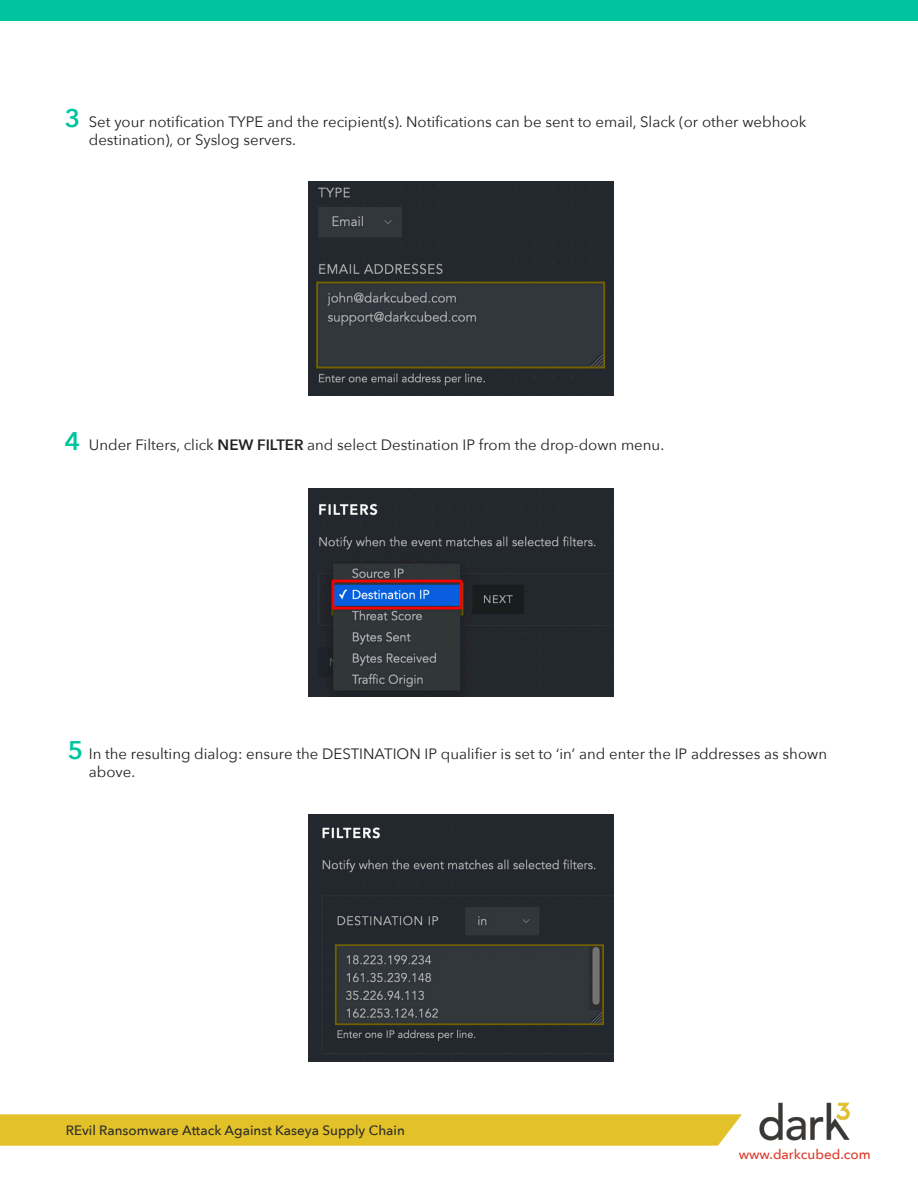
<style>
.page{position:relative;width:918px;height:1188px;background:#fff}
.page>*{position:absolute;margin:0;border:0;box-sizing:border-box;transform-origin:0 0}
.t1{font:15px/18px "Avenir Next";color:#231f20}
.t2{font:500 13.5px "Avenir Next";color:#2e2e2b}
.t3{font:500 13.5px "Avenir Next";color:#db3b29}
.s1{font-weight:600;font-size:25.5px;color:#00c49e}
.s2{font-weight:600}
</style>
<div class="page">
<img style="left:759px;top:1103px;width:91px;height:38px">
<svg style="left:0;top:1114px;width:742px;height:32px;background:#e4c430"></svg>
<img style="left:308px;top:181px;width:305px;height:214px">
<img style="left:308px;top:489px;width:305px;height:207px">
<img style="left:308px;top:815px;width:305px;height:247px">
<div style="left:0;top:0;width:918px;height:21px;background:#00c49e"></div>
<p class="t1" style="left:89px;top:112px;width:719px;text-indent:-24px"><span class="s1">3</span> Set your notification TYPE and the recipient(s). Notifications can be sent to email, Slack (or other webhook destination), or Syslog servers.</p>
<p class="t1" style="left:65px;top:435px;width:601px"><span class="s1">4</span> Under Filters, click <span class="s2">NEW FILTER</span> and select Destination IP from the drop-down menu.</p>
<p class="t1" style="left:89px;top:744px;width:740px;text-indent:-21px"><span class="s1">5</span> In the resulting dialog: ensure the DESTINATION IP qualifier is set to ‘in’ and enter the IP addresses as shown above.</p>
<p class="t2" style="left:66px;top:1119px;width:341px">REvil Ransomware Attack Against Kaseya Supply Chain</p>
<p class="t3" style="left:739px;top:1143px;width:134px">www.darkcubed.com</p>
</div>
